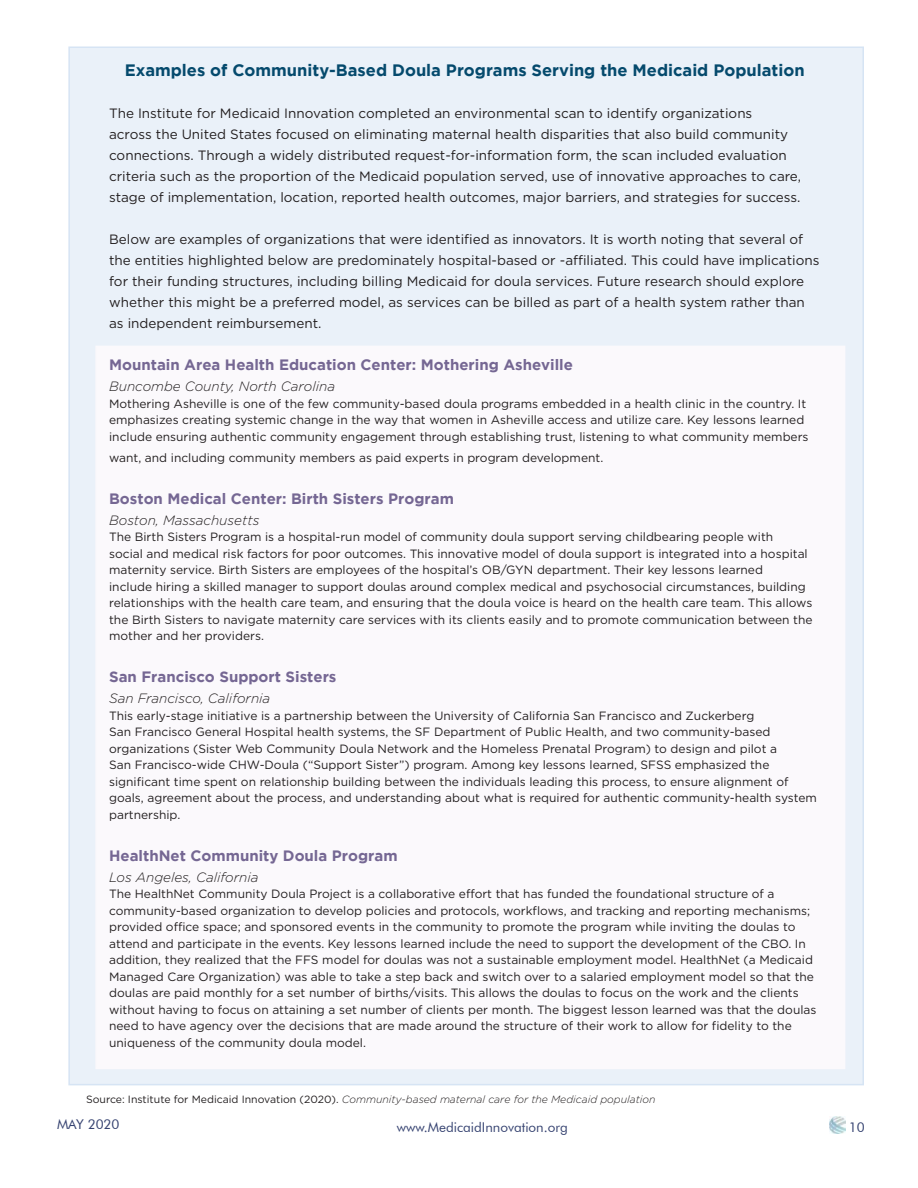
<style>
.page{position:relative;width:918px;height:1188px;background:#fff}
.page>*{position:absolute;margin:0;border:0;box-sizing:border-box;transform-origin:0 0}
.t1{font:700 16.5px "Gotham";color:#054a6d}
.t2{font:700 15px "Gotham";color:#756793}
.t3{font:13.5px/21px "Gotham";color:#231f20}
.t4{font:italic 300 13.5px "Gotham";color:#231f20}
.t5{font:13.5px "Futura BT";color:#364371}
.t6{font:12px/16.5px "Gotham";color:#231f20}
.t7{font:italic 300 10.5px "Gotham";color:#231f20}
.s1{font-weight:400;font-style:normal}
</style>
<div class="page">
<div style="left:68px;top:46px;width:796px;height:1039px;background:#eaf1f9;border:2px solid #d6e4f4"></div>
<div style="left:95px;top:346px;width:750px;height:723px;background:#fbf9fc"></div>
<img style="left:830px;top:1117px;width:15px;height:16px">
<p class="t1" style="left:125px;top:61px;width:681px">Examples of Community-Based Doula Programs Serving the Medicaid Population</p>
<p class="t3" style="left:109px;top:103px;width:694px">The Institute for Medicaid Innovation completed an environmental scan to identify organizations<br>across the United States focused on eliminating maternal health disparities that also build community connections. Through a widely distributed request-for-information form, the scan included evaluation criteria such as the proportion of the Medicaid population served, use of innovative approaches to care, stage of implementation, location, reported health outcomes, major barriers, and strategies for success.</p>
<p class="t3" style="left:109px;top:229px;width:712px">Below are examples of organizations that were identified as innovators. It is worth noting that several of the entities highlighted below are predominately hospital-based or -affiliated. This could have implications for their funding structures, including billing Medicaid for doula services. Future research should explore whether this might be a preferred model, as services can be billed as part of a health system rather than as independent reimbursement.</p>
<p class="t2" style="left:109px;top:356px;width:465px">Mountain Area Health Education Center: Mothering Asheville</p>
<p class="t4" style="left:109px;top:379px;width:227px">Buncombe County, North Carolina</p>
<p class="t6" style="left:109px;top:395px;width:701px">Mothering Asheville is one of the few community-based doula programs embedded in a health clinic in the country. It emphasizes creating systemic change in the way that women in Asheville access and utilize care. Key lessons learned include ensuring authentic community engagement through establishing trust, listening to what community members</p>
<p class="t6" style="left:109px;top:449px;width:496px">want, and including community members as paid experts in program development.</p>
<p class="t2" style="left:109px;top:490px;width:346px">Boston Medical Center: Birth Sisters Program</p>
<p class="t4" style="left:109px;top:513px;width:152px">Boston, Massachusetts</p>
<p class="t6" style="left:109px;top:528px;width:705px">The Birth Sisters Program is a hospital-run model of community doula support serving childbearing people with<br>social and medical risk factors for poor outcomes. This innovative model of doula support is integrated into a hospital maternity service. Birth Sisters are employees of the hospital’s OB/GYN department. Their key lessons learned<br>include hiring a skilled manager to support doulas around complex medical and psychosocial circumstances, building relationships with the health care team, and ensuring that the doula voice is heard on the health care team. This allows the Birth Sisters to navigate maternity care services with its clients easily and to promote communication between the mother and her providers.</p>
<p class="t2" style="left:109px;top:668px;width:229px">San Francisco Support Sisters</p>
<p class="t4" style="left:109px;top:691px;width:163px">San Francisco, California</p>
<p class="t6" style="left:109px;top:707px;width:709px">This early-stage initiative is a partnership between the University of California San Francisco and Zuckerberg<br>San Francisco General Hospital health systems, the SF Department of Public Health, and two community-based organizations (Sister Web Community Doula Network and the Homeless Prenatal Program) to design and pilot a<br>San Francisco-wide CHW-Doula (“Support Sister”) program. Among key lessons learned, SFSS emphasized the significant time spent on relationship building between the individuals leading this process, to ensure alignment of goals, agreement about the process, and understanding about what is required for authentic community-health system partnership.</p>
<p class="t2" style="left:109px;top:847px;width:290px">HealthNet Community Doula Program</p>
<p class="t4" style="left:109px;top:870px;width:151px">Los Angeles, California</p>
<p class="t6" style="left:109px;top:885px;width:709px">The HealthNet Community Doula Project is a collaborative effort that has funded the foundational structure of a community-based organization to develop policies and protocols, workflows, and tracking and reporting mechanisms; provided office space; and sponsored events in the community to promote the program while inviting the doulas to attend and participate in the events. Key lessons learned include the need to support the development of the CBO. In addition, they realized that the FFS model for doulas was not a sustainable employment model. HealthNet (a Medicaid Managed Care Organization) was able to take a step back and switch over to a salaried employment model so that the doulas are paid monthly for a set number of births/visits. This allows the doulas to focus on the work and the clients without having to focus on attaining a set number of clients per month. The biggest lesson learned was that the doulas need to have agency over the decisions that are made around the structure of their work to allow for fidelity to the uniqueness of the community doula model.</p>
<p class="t7" style="left:86px;top:1093px;width:571px"><span class="s1">Source: Institute for Medicaid Innovation (2020).</span> Community-based maternal care for the Medicaid population</p>
<p class="t5" style="left:57px;top:1116px;width:64px">MAY 2020</p>
<p class="t5" style="left:397px;top:1119px;width:173px">www.MedicaidInnovation.org</p>
<p class="t5" style="left:849px;top:1119px;width:17px">10</p>
</div>
